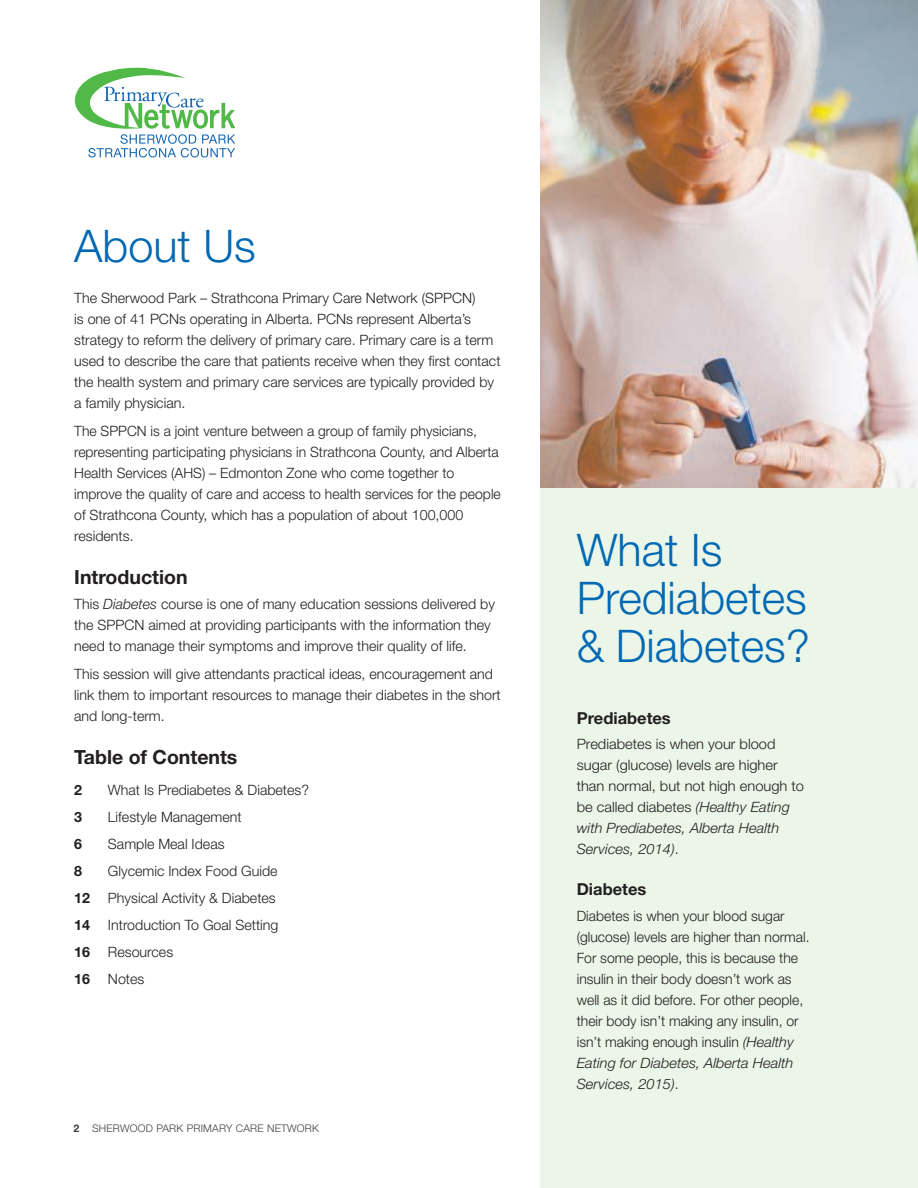
<style>
.page{position:relative;width:918px;height:1188px;background:#fff}
.page>*{position:absolute;margin:0;border:0;box-sizing:border-box;transform-origin:0 0}
.t1{font:300 45px/48px "Helvetica Neue LT";color:#0168b3}
.t2{font:700 19.5px "Helvetica Neue LT";color:#231f20}
.t3{font:700 16.5px "Helvetica Neue LT";color:#231f20}
.t4{font:300 14.25px/21px "Helvetica Neue LT";color:#231f20}
.t5{font:700 14.25px "Helvetica Neue LT";color:#231f20}
.t6{font:300 10.5px "Helvetica Neue LT";letter-spacing:.02em;color:#3e3e3f}
.s1{font-style:italic}
.s2{font-weight:700}
</style>
<div class="page">
<div style="left:540px;top:0;width:378px;height:1188px;background:#ebf5e8"></div>
<img style="left:540px;top:0;width:378px;height:487px">
<svg style="left:74px;top:67px;width:161px;height:90px"></svg>
<h1 class="t1" style="left:74px;top:225px;width:183px">About Us</h1>
<p class="t4" style="left:74px;top:289px;width:428px">The Sherwood Park – Strathcona Primary Care Network (SPPCN)<br>is one of 41 PCNs operating in Alberta. PCNs represent Alberta’s strategy to reform the delivery of primary care. Primary care is a term used to describe the care that patients receive when they first contact the health system and primary care services are typically provided by a family physician.</p>
<p class="t4" style="left:74px;top:422px;width:428px">The SPPCN is a joint venture between a group of family physicians, representing participating physicians in Strathcona County, and Alberta Health Services (AHS) – Edmonton Zone who come together to improve the quality of care and access to health services for the people of Strathcona County, which has a population of about 100,000 residents.</p>
<h2 class="t2" style="left:74px;top:570px;width:115px">Introduction</h2>
<p class="t4" style="left:74px;top:595px;width:422px">This <span class="s1">Diabetes</span> course is one of many education sessions delivered by the SPPCN aimed at providing participants with the information they need to manage their symptoms and improve their quality of life.</p>
<p class="t4" style="left:74px;top:664px;width:428px">This session will give attendants practical ideas, encouragement and link them to important resources to manage their diabetes in the short and long-term.</p>
<h2 class="t2" style="left:74px;top:749px;width:165px">Table of Contents</h2>
<p class="t5" style="left:74px;top:785px;width:9px">2</p>
<p class="t4" style="left:108px;top:780px;width:203px">What Is Prediabetes &amp; Diabetes?</p>
<p class="t5" style="left:74px;top:812px;width:9px">3</p>
<p class="t4" style="left:108px;top:807px;width:135px">Lifestyle Management</p>
<p class="t5" style="left:74px;top:839px;width:9px">6</p>
<p class="t4" style="left:108px;top:834px;width:118px">Sample Meal Ideas</p>
<p class="t5" style="left:74px;top:866px;width:9px">8</p>
<p class="t4" style="left:108px;top:861px;width:171px">Glycemic Index Food Guide</p>
<p class="t5" style="left:74px;top:893px;width:17px">12</p>
<p class="t4" style="left:108px;top:888px;width:169px">Physical Activity &amp; Diabetes</p>
<p class="t5" style="left:74px;top:920px;width:17px">14</p>
<p class="t4" style="left:108px;top:915px;width:172px">Introduction To Goal Setting</p>
<p class="t5" style="left:74px;top:947px;width:17px">16</p>
<p class="t4" style="left:108px;top:942px;width:67px">Resources</p>
<p class="t5" style="left:74px;top:974px;width:17px">16</p>
<p class="t4" style="left:108px;top:969px;width:38px">Notes</p>
<p class="t6" style="left:74px;top:1124px;width:247px"><span class="s2">2</span> SHERWOOD PARK PRIMARY CARE NETWORK</p>
<h1 class="t1" style="left:577px;top:529px;width:235px">What Is<br>Prediabetes &amp; Diabetes?</h1>
<p class="t3" style="left:577px;top:712px;width:96px">Prediabetes</p>
<p class="t4" style="left:577px;top:734px;width:229px">Prediabetes is when your blood sugar (glucose) levels are higher than normal, but not high enough to be called diabetes <span class="s1">(Healthy Eating with Prediabetes, Alberta Health<br>Services, 2014)</span>.</p>
<p class="t3" style="left:577px;top:883px;width:71px">Diabetes</p>
<p class="t4" style="left:577px;top:906px;width:234px">Diabetes is when your blood sugar (glucose) levels are higher than normal.<br>For some people, this is because the insulin in their body doesn’t work as well as it did before. For other people, their body isn’t making any insulin, or isn’t making enough insulin <span class="s1">(Healthy Eating for Diabetes, Alberta Health Services, 2015)</span>.</p>
</div>
